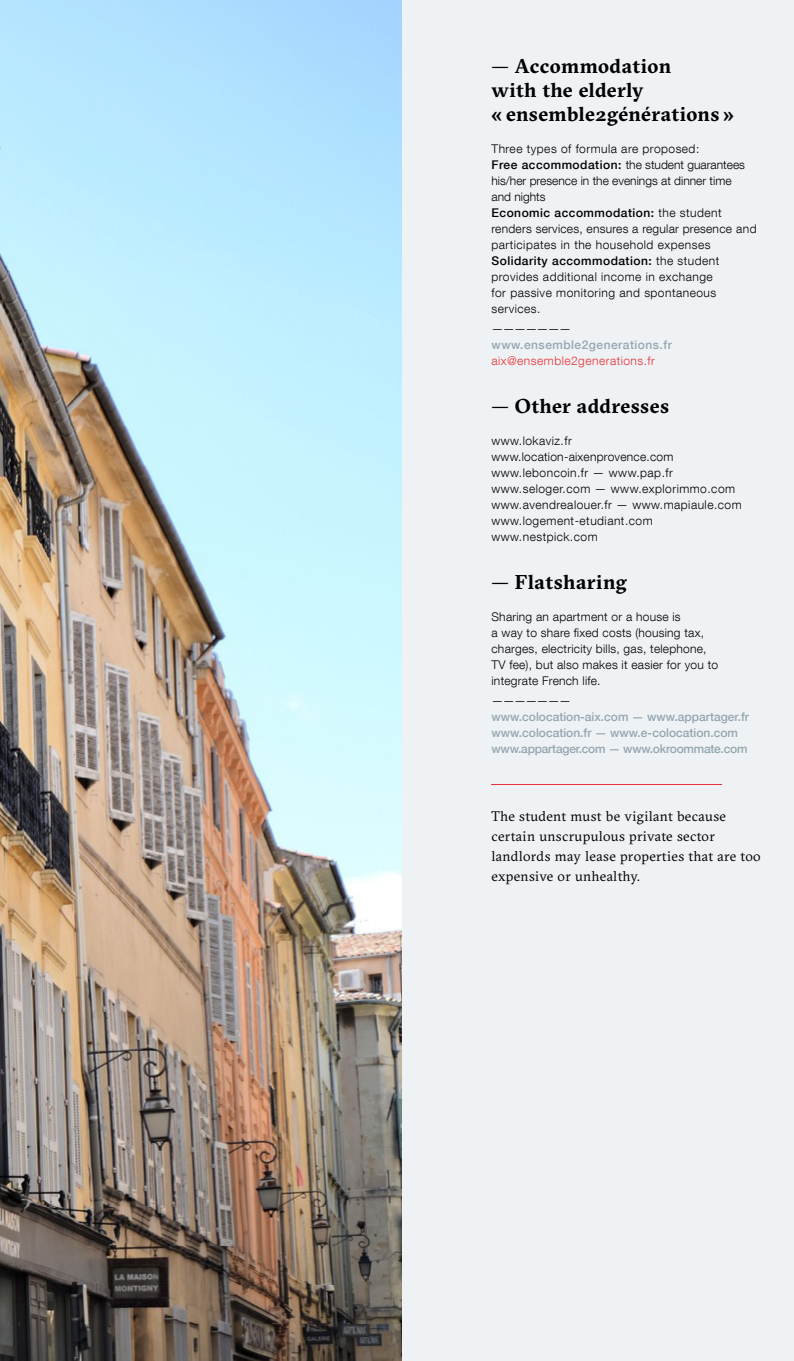
<style>
.page{position:relative;width:794px;height:1361px;background:#fff}
.page>*{position:absolute;margin:0;border:0;box-sizing:border-box;transform-origin:0 0}
.t1{font:700 20px/24px "GT Sectra";letter-spacing:.02em;color:#000}
.t2{font:14px/20px "GT Sectra";letter-spacing:.025em;color:#000}
.t3{font:300 12px/16px "Helvetica Neue LT Com";letter-spacing:.04em;color:#000}
.t4{font:300 12px/16px "Helvetica Neue LT Com";letter-spacing:.02em;color:#000}
.t5{font:500 12px/16px "Helvetica Neue LT Com";color:#95a6b0}
.t6{font:500 12px "Helvetica Neue LT Com";letter-spacing:.04em;color:#95a6b0}
.t7{font:300 12px "Helvetica Neue LT Com";letter-spacing:.04em;color:#e73439}
.s1{font-weight:500}
</style>
<div class="page">
<div style="left:402px;top:0;width:392px;height:1361px;background:#eef2f4"></div>
<hr style="left:491px;top:784px;width:231px;height:1px;background:#e73439">
<img style="left:0;top:0;width:402px;height:1361px">
<h1 class="t1" style="left:491px;top:54px;width:244px">— Accommodation<br>with the elderly<br>« ensemble2générations »</h1>
<p class="t3" style="left:491px;top:140px;width:266px">Three types of formula are proposed:<br><span class="s1">Free accommodation:</span> the student guarantees his/her presence in the evenings at dinner time<br>and nights<br><span class="s1">Economic accommodation:</span> the student renders services, ensures a regular presence and participates in the household expenses <span class="s1">Solidarity accommodation:</span> the student provides additional income in exchange<br>for passive monitoring and spontaneous services.</p>
<p class="t4" style="left:491px;top:320px;width:81px">———————</p>
<p class="t6" style="left:491px;top:337px;width:182px">www.ensemble2generations.fr</p>
<p class="t7" style="left:491px;top:353px;width:165px">aix@ensemble2generations.fr</p>
<h1 class="t1" style="left:491px;top:394px;width:179px">— Other addresses</h1>
<p class="t3" style="left:491px;top:432px;width:252px">www.lokaviz.fr www.location-aixenprovence.com www.leboncoin.fr — www.pap.fr www.seloger.com — www.explorimmo.com www.avendrealouer.fr — www.mapiaule.com www.logement-etudiant.com www.nestpick.com</p>
<h1 class="t1" style="left:491px;top:570px;width:137px">— Flatsharing</h1>
<p class="t4" style="left:491px;top:608px;width:228px">Sharing an apartment or a house is<br>a way to share fixed costs (housing tax, charges, electricity bills, gas, telephone, TV fee), but also makes it easier for you to integrate French life.</p>
<p class="t4" style="left:491px;top:692px;width:81px">———————</p>
<p class="t5" style="left:491px;top:708px;width:259px">www.colocation-aix.com — www.appartager.fr www.colocation.fr — www.e-colocation.com www.appartager.com — www.okroommate.com</p>
<p class="t2" style="left:491px;top:806px;width:271px">The student must be vigilant because certain unscrupulous private sector landlords may lease properties that are too expensive or unhealthy.</p>
</div>
